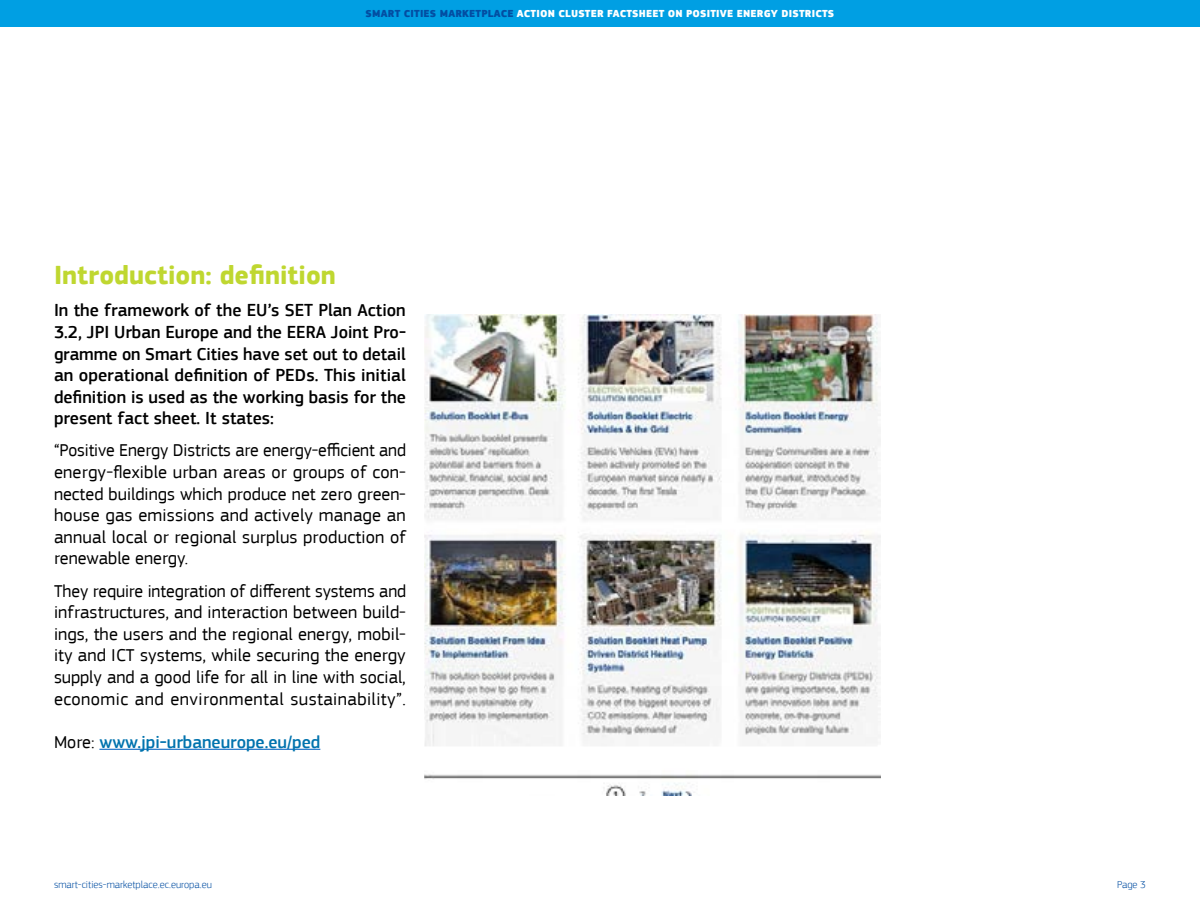
<style>
.page{position:relative;width:1200px;height:900px;background:#fff}
.page>*{position:absolute;margin:0;border:0;box-sizing:border-box;transform-origin:0 0}
.t1{font:700 27px "EC Square Sans Pro";color:#bfd730}
.t2{font:18px/21.6px "EC Square Sans Pro";letter-spacing:.01em;color:#000;text-align:justify}
.t3{font:500 18px/21.6px "EC Square Sans Pro";color:#000;text-align:justify}
.t4{font:500 18px "EC Square Sans Pro";color:#0073ae}
.t5{font:900 10.5px "EC Square Sans Pro Extra";letter-spacing:.02em;color:#fff}
.t6{font:300 10.5px "EC Square Sans Pro";color:#034ea2}
.s1{color:#034ea2}
.s2{font-weight:400;color:#000}
</style>
<div class="page">
<div style="left:0;top:0;width:1200px;height:27px;background:#009fe3"></div>
<hr style="left:99px;top:749px;width:221px;height:1px;background:#0563c1">
<img style="left:424px;top:314px;width:456px;height:482px">
<p class="t5" style="left:366px;top:7px;width:334px"><span class="s1">SMART CITIES MARKETPLACE</span> ACTION CLUSTER FACTSHEET ON POSITIVE</p>
<p class="t5" style="left:737px;top:7px;width:15px">ENERGY</p>
<p class="t5" style="left:781px;top:7px;width:14px">DISTRICTS</p>
<h1 class="t1" style="left:54px;top:259px;width:284px">Introduction: definition</h1>
<p class="t3" style="left:54px;top:300px;width:354px">In the framework of the EU’s SET Plan Action 3.2, JPI Urban Europe and the EERA Joint Pro&shy;gramme on Smart Cities have set out to detail an operational definition of PEDs. This initial definition is used as the working basis for the present fact sheet. It states:</p>
<p class="t2" style="left:54px;top:440px;width:354px">“Positive Energy Districts are energy-efficient and energy-flexible urban areas or groups of con&shy;nected buildings which produce net zero green&shy;house gas emissions and actively manage an annual local or regional surplus production of renewable energy.</p>
<p class="t2" style="left:54px;top:580px;width:354px">They require integration of different systems and infrastructures, and interaction between build&shy;ings, the users and the regional energy, mobil&shy;ity and ICT systems, while securing the energy supply and a good life for all in line with social, economic and environmental sustainability”.</p>
<p class="t4" style="left:54px;top:731px;width:268px"><span class="s2">More:</span> www.jpi-urbaneurope.eu/ped</p>
<p class="t6" style="left:54px;top:879px;width:159px">smart-cities-marketplace.ec.europa.eu</p>
<p class="t6" style="left:1117px;top:879px;width:30px">Page 3</p>
</div>
